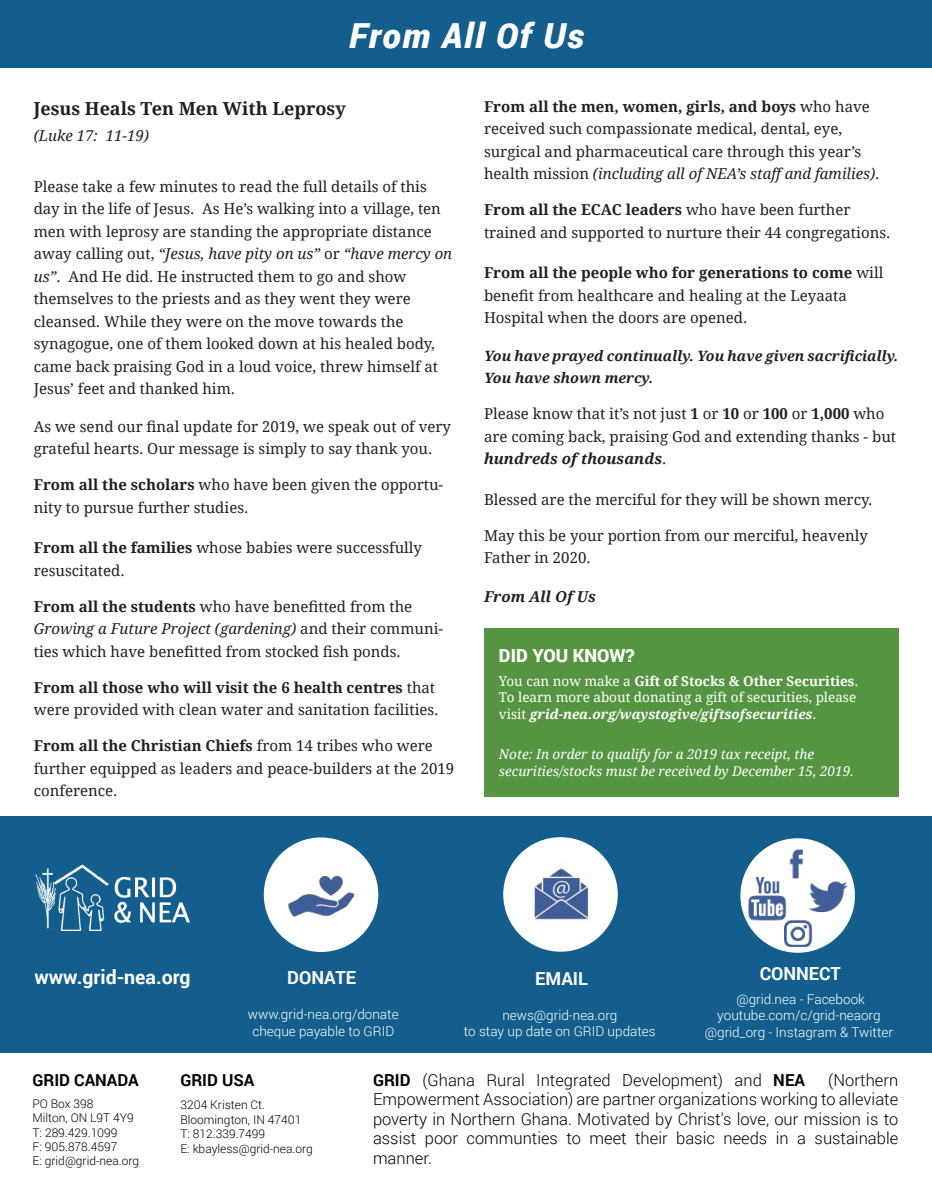
<style>
.page{position:relative;width:932px;height:1202px;background:#fff}
.page>*{position:absolute;margin:0;border:0;box-sizing:border-box;transform-origin:0 0}
.t1{font:italic 900 34.5px "Roboto";letter-spacing:.05em;color:#fff}
.t2{font:700 19.5px "Roboto";color:#fff}
.t3{font:700 18px "Droid Serif";color:#231f20}
.t4{font:700 18px "Roboto";color:#fff}
.t5{font:900 18px "Roboto";color:#fff}
.t6{font:300 16.5px/19.5px "Roboto";color:#000;text-align:justify}
.t7{font:700 16.5px "Roboto";color:#000}
.t8{font:15px/22.5px "Droid Serif";color:#231f20}
.t9{font:italic 15px "Droid Serif";color:#231f20}
.t10{font:italic 700 15px "Droid Serif";color:#231f20}
.t11{font:italic 700 14.25px/22.5px "Droid Serif";color:#231f20}
.t12{font:300 13.5px/16.2px "Roboto";color:#fff;text-align:center}
.t13{font:13.5px/16.5px "Droid Serif";color:#fff}
.t14{font:italic 13.5px/16.5px "Droid Serif";color:#fff}
.t15{font:300 12px/14.4px "Roboto";color:#000}
.s1{font-style:italic}
.s2{font-weight:700}
.s3{font-weight:700;font-style:italic}
</style>
<div class="page">
<div style="left:0;top:0;width:932px;height:67px;background:#135e8c"></div>
<div style="left:0;top:816px;width:932px;height:237px;background:#135e8c"></div>
<div style="left:264px;top:837px;width:114px;height:115px;background:#fff;border-radius:50%"></div>
<div style="left:503px;top:837px;width:114px;height:114px;background:#fff;border-radius:50%"></div>
<div style="left:740px;top:838px;width:115px;height:114px;background:#fff;border-radius:50%"></div>
<img style="left:274px;top:849px;width:93px;height:91px">
<img style="left:530px;top:867px;width:63px;height:53px">
<img style="left:789px;top:849px;width:15px;height:29px">
<img style="left:809px;top:881px;width:37px;height:32px">
<img style="left:745px;top:877px;width:42px;height:43px">
<img style="left:35px;top:864px;width:155px;height:66px">
<img style="left:784px;top:920px;width:28px;height:26px">
<div style="left:484px;top:628px;width:414px;height:169px;background:#559541"></div>
<h1 class="t1" style="left:349px;top:11px;width:236px">From All Of Us</h1>
<p class="t3" style="left:34px;top:96px;width:313px">Jesus Heals Ten Men With Leprosy</p>
<p class="t9" style="left:34px;top:125px;width:117px">(Luke 17: 11-19)</p>
<p class="t8" style="left:34px;top:175px;width:420px">Please take a few minutes to read the full details of this day in the life of Jesus. As He’s walking into a village, ten men with leprosy are standing the appropriate distance away calling out, <span class="s1">“Jesus, have pity on us”</span> or <span class="s1">“have mercy on us”</span>. And He did. He instructed them to go and show themselves to the priests and as they went they were cleansed. While they were on the move towards the synagogue, one of them looked down at his healed body, came back praising God in a loud voice, threw himself at Jesus’ feet and thanked him.</p>
<p class="t8" style="left:34px;top:415px;width:419px">As we send our final update for 2019, we speak out of very grateful hearts. Our message is simply to say thank you.</p>
<p class="t8" style="left:34px;top:473px;width:411px"><span class="s2">From all the scholars</span> who have been given the opportu&shy;nity to pursue further studies.</p>
<p class="t8" style="left:34px;top:536px;width:390px"><span class="s2">From all the families</span> whose babies were successfully resuscitated.</p>
<p class="t8" style="left:34px;top:595px;width:411px"><span class="s2">From all the students</span> who have benefitted from the<br><span class="s1">Growing a Future Project (gardening)</span> and their communi&shy;ties which have benefitted from stocked fish ponds.</p>
<p class="t8" style="left:34px;top:676px;width:406px"><span class="s2">From all those who will visit the 6 health centres</span> that were provided with clean water and sanitation facilities.</p>
<p class="t8" style="left:34px;top:734px;width:422px"><span class="s2">From all the Christian Chiefs</span> from 14 tribes who were further equipped as leaders and peace-builders at the 2019 conference.</p>
<p class="t8" style="left:484px;top:95px;width:397px"><span class="s2">From all the men, women, girls, and boys</span> who have received such compassionate medical, dental, eye, surgical and pharmaceutical care through this year’s health mission <span class="s1">(including all of NEA’s staff and families)</span>.</p>
<p class="t8" style="left:484px;top:198px;width:408px"><span class="s2">From all the ECAC leaders</span> who have been further trained and supported to nurture their 44 congregations.</p>
<p class="t8" style="left:484px;top:261px;width:401px"><span class="s2">From all the people who for generations to come</span> will benefit from healthcare and healing at the Leyaata<br>Hospital when the doors are opened.</p>
<p class="t11" style="left:484px;top:344px;width:416px">You have prayed continually. You have given sacrificially.<br>You have shown mercy.</p>
<p class="t8" style="left:484px;top:402px;width:413px">Please know that it’s not just <span class="s2">1</span> or <span class="s2">10</span> or <span class="s2">100</span> or <span class="s2">1,000</span> who are coming back, praising God and extending thanks - but <span class="s3">hundreds of thousands</span>.</p>
<p class="t8" style="left:484px;top:488px;width:390px">Blessed are the merciful for they will be shown mercy.</p>
<p class="t8" style="left:484px;top:524px;width:385px">May this be your portion from our merciful, heavenly<br>Father in 2020.</p>
<p class="t10" style="left:484px;top:586px;width:113px">From All Of Us</p>
<p class="t5" style="left:499px;top:642px;width:137px">DID YOU KNOW?</p>
<p class="t13" style="left:499px;top:672px;width:361px">You can now make a <span class="s2">Gift of Stocks &amp; Other Securities</span>.<br>To learn more about donating a gift of securities, please visit <span class="s3">grid-nea.org/waystogive/giftsofsecurities</span>.</p>
<p class="t14" style="left:499px;top:745px;width:356px">Note: In order to qualify for a 2019 tax receipt, the securities/stocks must be received by December 15, 2019.</p>
<h2 class="t2" style="left:35px;top:963px;width:157px">www.grid-nea.org</h2>
<p class="t4" style="left:287px;top:965px;width:70px">DONATE</p>
<p class="t4" style="left:759px;top:960px;width:83px">CONNECT</p>
<p class="t4" style="left:535px;top:966px;width:54px">EMAIL</p>
<p class="t12" style="left:464px;top:1006px;width:193px">news@grid-nea.org<br>to stay up date on GRID updates</p>
<p class="t12" style="left:704px;top:990px;width:190px">@grid.nea - Facebook youtube.com/c/grid-neaorg @grid_org - Instagram &amp; Twitter</p>
<p class="t12" style="left:248px;top:1006px;width:152px">www.grid-nea.org/donate cheque payable to GRID</p>
<p class="t7" style="left:32px;top:1068px;width:108px">GRID CANADA</p>
<p class="t15" style="left:32px;top:1095px;width:108px">PO Box 398<br>Milton, ON L9T 4Y9<br>T: 289.429.1099<br>F: 905.878.4597<br>E: grid@grid-nea.org</p>
<p class="t7" style="left:180px;top:1068px;width:76px">GRID USA</p>
<p class="t15" style="left:180px;top:1097px;width:134px">3204 Kristen Ct.<br>Bloomington, IN 47401<br>T: 812.339.7499<br>E: kbayless@grid-nea.org</p>
<p class="t6" style="left:373px;top:1069px;width:433px"><span class="s2">GRID</span> (Ghana Rural Integrated Development) and <span class="s2">NEA</span></p>
<p class="t6" style="left:373px;top:1069px;width:526px;text-indent:455px">(Northern Empowerment Association) are partner organizations working to alleviate poverty in Northern Ghana. Motivated by Christ’s love, our mission is to assist poor communties to meet their basic needs in a sustainable manner.</p>
</div>
